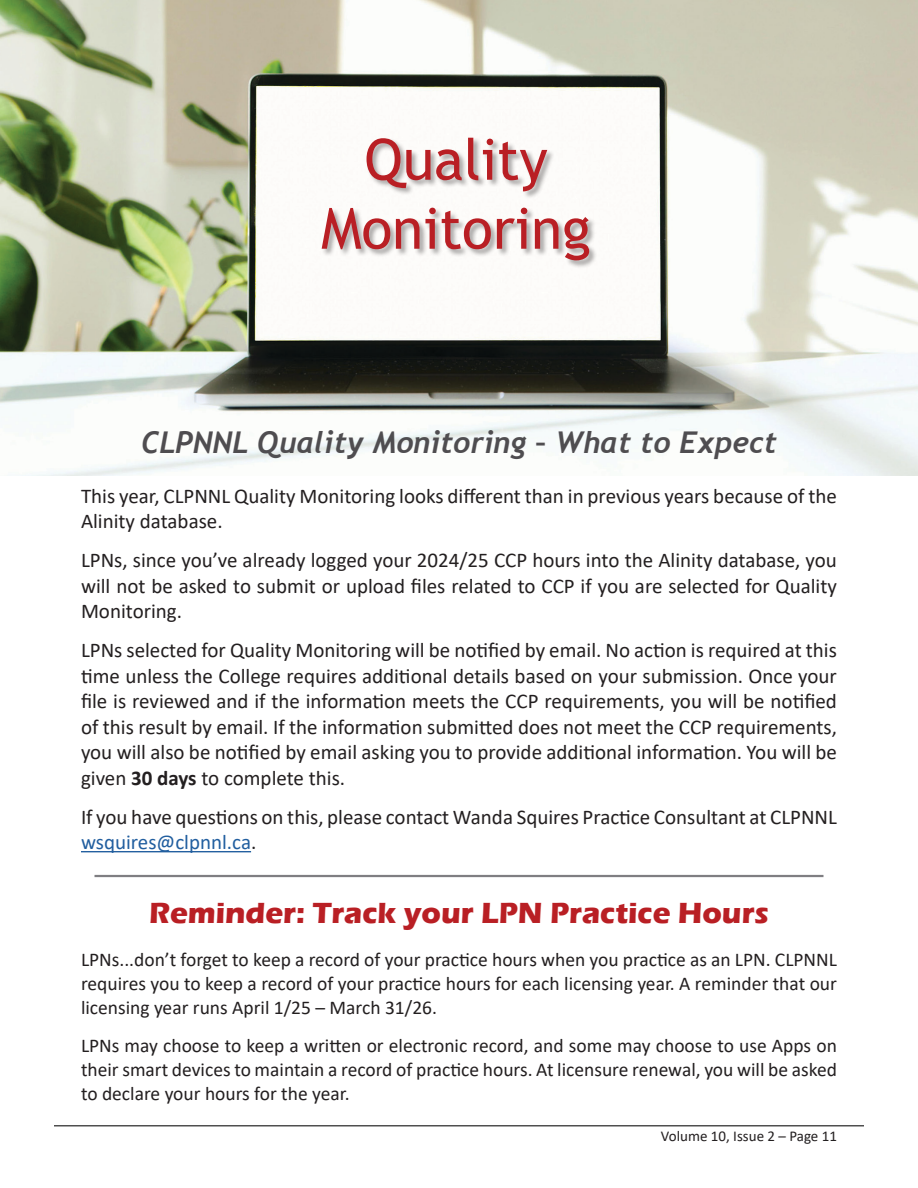
<style>
.page{position:relative;width:918px;height:1188px;background:#fff}
.page>*{position:absolute;margin:0;border:0;box-sizing:border-box;transform-origin:0 0}
.hyperlink{font:57px "Trebuchet MS";color:#b91f24}
.t1{font:italic 700 30px "Trebuchet";color:#4f4d50}
.hyperlink-2{font:700 30px "Eras ITC";color:#b91f24}
.body{font:21px/25.5px "Calibri";color:#231f20}
.body-2{font:19.5px/24px "Calibri";color:#231f20;text-align:justify}
.t2{font:15px "Calibri";color:#231f20}
.s1{font-weight:700}
.s2{color:#215e9f}
</style>
<div class="page">
<hr style="left:54px;top:1125px;width:810px;height:1px;background:#4f4f4f">
<hr style="left:81px;top:851px;width:170px;height:1px;background:#215e9f">
<img style="left:0;top:0;width:918px;height:475px">
<div style="left:321px;top:137px;width:277px;height:132px;background:#231f20;opacity:.4"></div>
<hr style="left:94px;top:875px;width:730px;height:2px;background:#717074">
<p class="hyperlink" style="left:364px;top:124px;width:185px">Quality</p>
<p class="hyperlink" style="left:321px;top:193px;width:271px">Monitoring</p>
<p class="t1" style="left:141px;top:423px;width:637px">CLPNNL Quality Monitoring – What to Expect</p>
<p class="body" style="left:81px;top:483px;width:758px">This year, CLPNNL Quality Monitoring looks different than in previous years because of the<br>Alinity database.</p>
<p class="body" style="left:81px;top:547px;width:757px;text-align:justify">LPNs, since you’ve already logged your 2024/25 CCP hours into the Alinity database, you will not be asked to submit or upload files related to CCP if you are selected for Quality Monitoring.</p>
<p class="body" style="left:81px;top:637px;width:758px;text-align:justify">LPNs selected for Quality Monitoring will be notified by email. No action is required at this time unless the College requires additional details based on your submission. Once your file is reviewed and if the information meets the CCP requirements, you will be notified of this result by email. If the information submitted does not meet the CCP requirements, you will also be notified by email asking you to provide additional information. You will be given <span class="s1">30 days</span> to complete this.</p>
<p class="body" style="left:81px;top:804px;width:758px">If you have questions on this, please contact Wanda Squires Practice Consultant at CLPNNL <span class="s2">wsquires@clpnnl.ca</span>.</p>
<p class="hyperlink-2" style="left:149px;top:895px;width:622px">Reminder: Track your LPN Practice Hours</p>
<p class="body-2" style="left:81px;top:947px;width:758px">LPNs...don’t forget to keep a record of your practice hours when you practice as an LPN. CLPNNL requires you to keep a record of your practice hours for each licensing year. A reminder that our licensing year runs April 1/25 – March 31/26.</p>
<p class="body-2" style="left:81px;top:1033px;width:758px">LPNs may choose to keep a written or electronic record, and some may choose to use Apps on their smart devices to maintain a record of practice hours. At licensure renewal, you will be asked to declare your hours for the year.</p>
<p class="t2" style="left:661px;top:1125px;width:178px">Volume 10, Issue 2 – Page 11</p>
</div>
